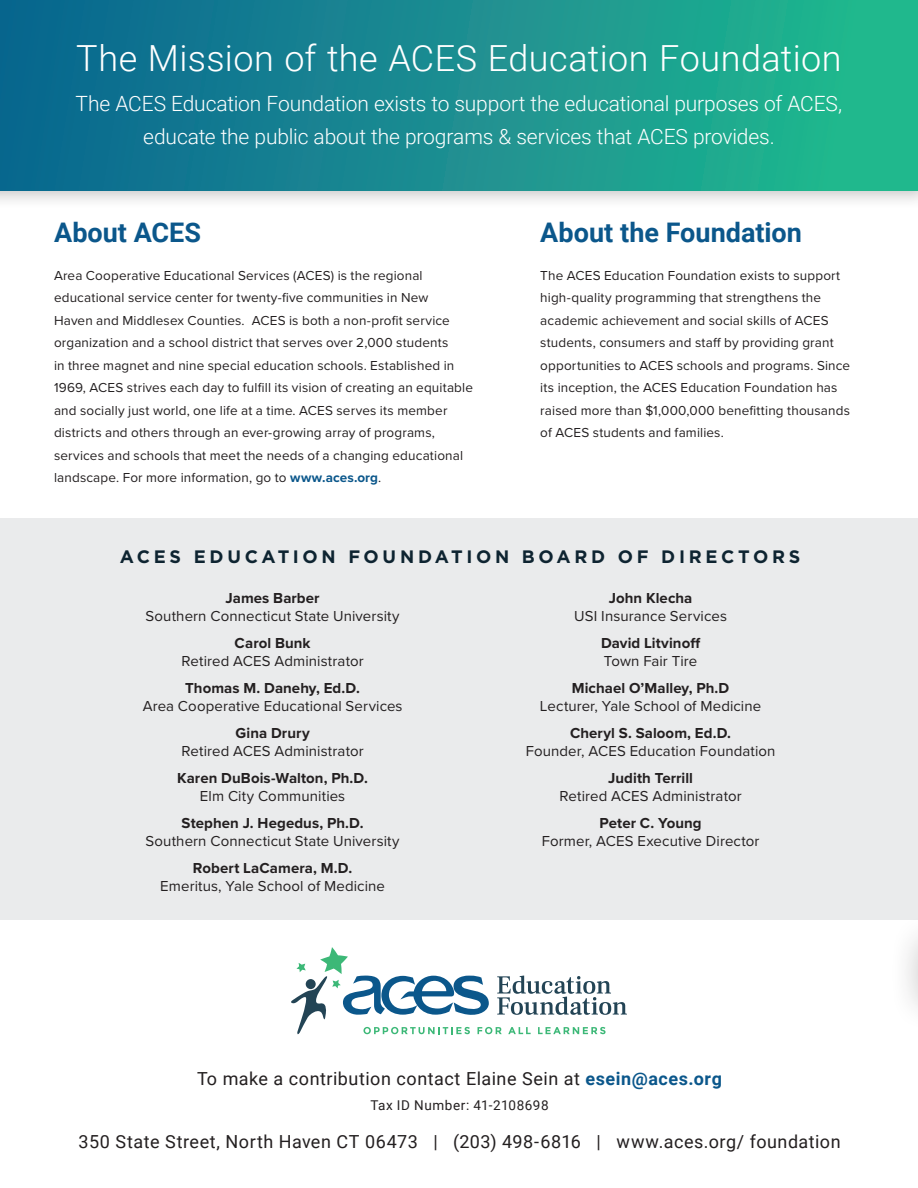
<style>
.page{position:relative;width:918px;height:1188px;background:#fff}
.page>*{position:absolute;margin:0;border:0;box-sizing:border-box;transform-origin:0 0}
.t1{font:300 36px "Roboto";letter-spacing:.01em;color:#fff}
.t2{font:700 27px "Roboto";color:#0b578b}
.t3{font:300 21px/33px "Roboto";letter-spacing:-.01em;color:#fff;text-align:center}
.t4{font:18px "Roboto";letter-spacing:.03em;color:#231f20}
.t5{font:700 18px "Gotham";letter-spacing:.2em;color:#0e2431}
.t6{font:15px/18px "Proxima Nova";letter-spacing:.005em;color:#231f20;text-align:center}
.t7{font:700 15px/18px "Proxima Nova";letter-spacing:.005em;color:#231f20;text-align:center}
.t8{font:13.5px/22.5px "Proxima Nova";letter-spacing:.01em;color:#231f20}
.t9{font:13.5px "Roboto";letter-spacing:.045em;color:#231f20}
.s1{font-weight:700;color:#0b578b}
.s2{font-weight:700}
.s3{font-weight:400}
</style>
<div class="page">
<div style="left:0;top:518px;width:918px;height:402px;background:#eaebec"></div>
<div style="left:0;top:0;width:918px;height:210px;background:#231f20;opacity:.25"></div>
<div style="left:0;top:0;width:918px;height:190px;background:linear-gradient(to right,#0c6491,#25bc8f)"></div>
<svg style="left:291px;top:947px;width:336px;height:88px"></svg>
<div style="left:888px;top:911px;width:30px;height:123px;background:#231f20;opacity:.25"></div>
<p class="t1" style="left:76px;top:33px;width:767px">The Mission of the ACES Education Foundation</p>
<p class="t3" style="left:76px;top:86px;width:768px">The ACES Education Foundation exists to support the educational purposes of ACES, educate the public about the programs &amp; services that ACES provides.</p>
<p class="t2" style="left:54px;top:214px;width:149px">About ACES</p>
<p class="t2" style="left:540px;top:214px;width:263px">About the Foundation</p>
<p class="t8" style="left:54px;top:263px;width:421px">Area Cooperative Educational Services (ACES) is the regional educational service center for twenty-five communities in New<br>Haven and Middlesex Counties. ACES is both a non-profit service organization and a school district that serves over 2,000 students<br>in three magnet and nine special education schools. Established in 1969, ACES strives each day to fulfill its vision of creating an equitable and socially just world, one life at a time. ACES serves its member districts and others through an ever-growing array of programs, services and schools that meet the needs of a changing educational landscape. For more information, go to <span class="s1">www.aces.org</span>.</p>
<p class="t8" style="left:540px;top:263px;width:311px">The ACES Education Foundation exists to support high-quality programming that strengthens the academic achievement and social skills of ACES students, consumers and staff by providing grant opportunities to ACES schools and programs. Since its inception, the ACES Education Foundation has raised more than $1,000,000 benefitting thousands of ACES students and families.</p>
<h3 class="t5" style="left:120px;top:544px;width:682px">ACES EDUCATION FOUNDATION BOARD OF DIRECTORS</h3>
<p class="t6" style="left:146px;top:589px;width:256px"><span class="s2">James Barber<br></span>Southern Connecticut State University</p>
<p class="t6" style="left:182px;top:633px;width:184px"><span class="s2">Carol Bunk<br></span>Retired ACES Administrator</p>
<p class="t6" style="left:143px;top:678px;width:261px"><span class="s2">Thomas M. Danehy, Ed.D.<br></span>Area Cooperative Educational Services</p>
<p class="t6" style="left:182px;top:723px;width:184px"><span class="s2">Gina Drury<br></span>Retired ACES Administrator</p>
<p class="t7" style="left:177px;top:769px;width:192px">Karen DuBois-Walton, Ph.D.<br><span class="s3">Elm City Communities</span></p>
<p class="t6" style="left:146px;top:813px;width:256px"><span class="s2">Stephen J. Hegedus, Ph.D.<br></span>Southern Connecticut State University</p>
<p class="t6" style="left:160px;top:858px;width:226px"><span class="s2">Robert LaCamera, M.D.<br></span>Emeritus, Yale School of Medicine</p>
<p class="t6" style="left:574px;top:589px;width:154px"><span class="s2">John Klecha<br></span>USI Insurance Services</p>
<p class="t7" style="left:601px;top:635px;width:101px;text-align:left">David Litvinoff<br><span class="s3">Town Fair Tire</span></p>
<p class="t6" style="left:540px;top:678px;width:223px"><span class="s2">Michael O’Malley, Ph.D<br></span>Lecturer, Yale School of Medicine</p>
<p class="t6" style="left:526px;top:723px;width:251px"><span class="s2">Cheryl S. Saloom, Ed.D.<br></span>Founder, ACES Education Foundation</p>
<p class="t6" style="left:560px;top:768px;width:184px"><span class="s2">Judith Terrill<br></span>Retired ACES Administrator</p>
<p class="t6" style="left:542px;top:813px;width:219px"><span class="s2">Peter C. Young<br></span>Former, ACES Executive Director</p>
<h3 class="t4" style="left:197px;top:1066px;width:526px">To make a contribution contact Elaine Sein at <span class="s1">esein@aces.org</span></h3>
<p class="t9" style="left:371px;top:1095px;width:180px">Tax ID Number: 41-2108698</p>
<h3 class="t4" style="left:79px;top:1128px;width:764px">350 State Street, North Haven CT 06473 | (203) 498-6816 | www.aces.org/ foundation</h3>
</div>
